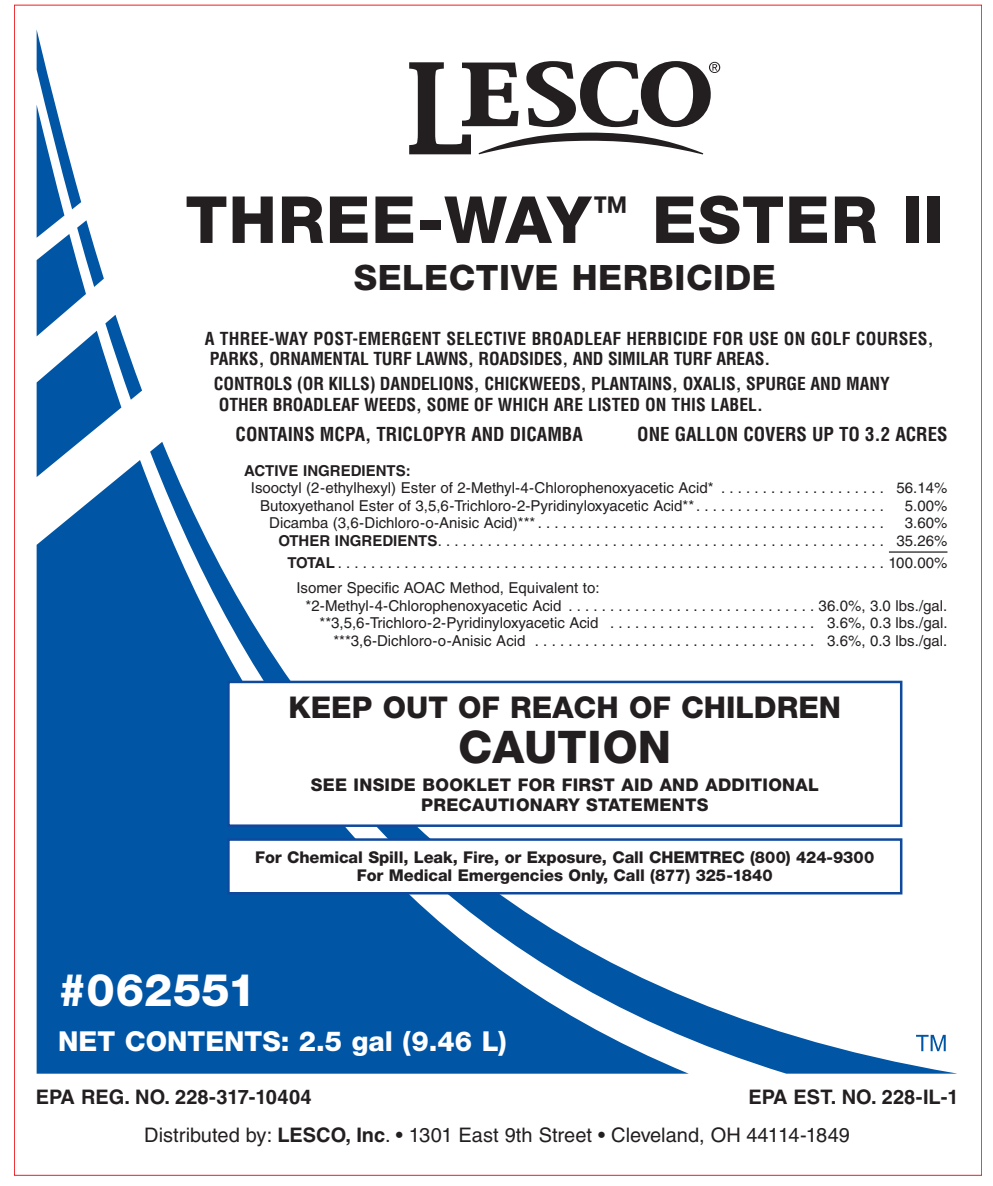
<style>
.page{position:relative;width:993px;height:1186px;background:#fff}
.page>*{position:absolute;margin:0;border:0;box-sizing:border-box;transform-origin:0 0}
.t1{font:800 65px "Helvetica Neue";letter-spacing:.015em;color:#231f20}
.t2{font:800 45px "Helvetica Neue";color:#231f20}
.t3{font:800 45px "Helvetica Neue";color:#fff}
.t4{font:800 35px "Helvetica Neue";letter-spacing:.015em;color:#231f20}
.t5{font:800 30px "Helvetica Neue";color:#231f20}
.t6{font:800 27.5px "Helvetica Neue";color:#fff}
.t7{font:20px/37.5px "Helvetica";color:#231f20}
.t8{font:700 20px "Helvetica";color:#231f20}
.t9{font:700 condensed 18.75px "Helvetica";color:#231f20}
.t10{font:700 condensed 17.5px/20px "Helvetica";letter-spacing:.015em;color:#231f20}
.t11{font:700 condensed 17.5px/21px "Helvetica";letter-spacing:-.005em;color:#231f20}
.t12{font:800 17.5px/20px "Helvetica Neue";letter-spacing:.015em;color:#231f20;text-align:center}
.t13{font:800 16.25px/18.8px "Helvetica Neue";letter-spacing:-.005em;color:#231f20;text-align:center}
.t14{font:15px/17.5px "Helvetica";color:#231f20}
.t15{font:700 15px "Helvetica";color:#231f20}
.s1{font-weight:700}
</style>
<div class="page">
<div style="left:37px;top:465px;width:113px;height:608px;background:#0155a5"></div>
<svg style="left:37px;top:31px;width:105px;height:446px"></svg>
<svg style="left:150px;top:442px;width:804px;height:631px"></svg>
<div style="left:228px;top:681px;width:673px;height:144px;background:#fff"></div>
<div style="left:227px;top:680px;width:675px;height:146px;border:2px solid #0f499d"></div>
<div style="left:228px;top:839px;width:673px;height:54px;background:#fff"></div>
<div style="left:227px;top:838px;width:675px;height:56px;border:2px solid #0f499d"></div>
<hr style="left:889px;top:551px;width:58px;height:1px;background:#231f20">
<svg style="left:409px;top:61px;width:311px;height:93px"></svg>
<h1 class="t1" style="left:185px;top:196px;width:760px">THREE-WAY<sup>™</sup> ESTER II</h1>
<h3 class="t4" style="left:354px;top:265px;width:423px">SELECTIVE HERBICIDE</h3>
<p class="t10" style="left:205px;top:330px;width:730px">A THREE-WAY POST-EMERGENT SELECTIVE BROADLEAF HERBICIDE FOR USE ON GOLF COURSES,<br>PARKS, ORNAMENTAL TURF LAWNS, ROADSIDES, AND SIMILAR TURF AREAS.</p>
<p class="t11" style="left:214px;top:375px;width:677px">CONTROLS (OR KILLS) DANDELIONS, CHICKWEEDS, PLANTAINS, OXALIS, SPURGE AND MANY<br>OTHER BROADLEAF WEEDS, SOME OF WHICH ARE LISTED ON THIS LABEL.</p>
<p class="t9" style="left:236px;top:427px;width:349px">CONTAINS MCPA, TRICLOPYR AND DICAMBA</p>
<p class="t9" style="left:637px;top:427px;width:312px">ONE GALLON COVERS UP TO 3.2 ACRES</p>
<p class="t15" style="left:244px;top:465px;width:168px">ACTIVE INGREDIENTS:</p>
<p class="t14" style="left:260px;top:480px;width:689px;text-indent:-9px">Isooctyl (2-ethylhexyl) Ester of 2-Methyl-4-Chlorophenoxyacetic Acid* . . . . . . . . . . . . . . . . . . . . 56.14%<br>Butoxyethanol Ester of 3,5,6-Trichloro-2-Pyridinyloxyacetic Acid**. . . . . . . . . . . . . . . . . . . . . . .</p>
<p class="t14" style="left:905px;top:498px;width:44px">5.00%</p>
<p class="t14" style="left:269px;top:515px;width:616px">Dicamba (3,6-Dichloro-o-Anisic Acid)*** . . . . . . . . . . . . . . . . . . . . . . . . . . . . . . . . . . . . . . . . . .</p>
<p class="t14" style="left:278px;top:515px;width:670px;text-align:right">3.60%<br><span class="s1">OTHER INGREDIENTS</span>. . . . . . . . . . . . . . . . . . . . . . . . . . . . . . . . . . . . . . . . . . . . . . . . . . . . . . 35.26%</p>
<p class="t14" style="left:296px;top:552px;width:652px;line-height:24.8px;text-indent:-9px"><span class="s1">TOTAL</span> . . . . . . . . . . . . . . . . . . . . . . . . . . . . . . . . . . . . . . . . . . . . . . . . . . . . . . . . . . . . . . . . . . 100.00%<br>Isomer Specific AOAC Method, Equivalent to:</p>
<p class="t14" style="left:305px;top:598px;width:643px;text-align:right">*2-Methyl-4-Chlorophenoxyacetic Acid . . . . . . . . . . . . . . . . . . . . . . . . . . . . . . 36.0%, 3.0 lbs./gal. **3,5,6-Trichloro-2-Pyridinyloxyacetic Acid . . . . . . . . . . . . . . . . . . . . . . . . . 3.6%, 0.3 lbs./gal. ***3,6-Dichloro-o-Anisic Acid . . . . . . . . . . . . . . . . . . . . . . . . . . . . . . . . . . 3.6%, 0.3 lbs./gal.</p>
<h3 class="t5" style="left:288px;top:696px;width:554px">KEEP OUT OF REACH OF CHILDREN</h3>
<h2 class="t2" style="left:458px;top:730px;width:214px">CAUTION</h2>
<p class="t12" style="left:311px;top:775px;width:509px">SEE INSIDE BOOKLET FOR FIRST AID AND ADDITIONAL<br>PRECAUTIONARY STATEMENTS</p>
<p class="t13" style="left:255px;top:848px;width:620px">For Chemical Spill, Leak, Fire, or Exposure, Call CHEMTREC (800) 424-9300<br>For Medical Emergencies Only, Call (877) 325-1840</p>
<h2 class="t3" style="left:58px;top:973px;width:199px">#062551</h2>
<h3 class="t6" style="left:58px;top:1030px;width:450px">NET CONTENTS: 2.5 gal (9.46 L)</h3>
<h3 class="t8" style="left:36px;top:1089px;width:277px">EPA REG. NO. 228-317-10404</h3>
<h3 class="t7" style="left:144px;top:1080px;width:815px;text-indent:604px"><span class="s1">EPA EST. NO. 228-IL-1<br></span>Distributed by: <span class="s1">LESCO, Inc</span>. • 1301 East 9th Street • Cleveland, OH 44114-1849</h3>
</div>
